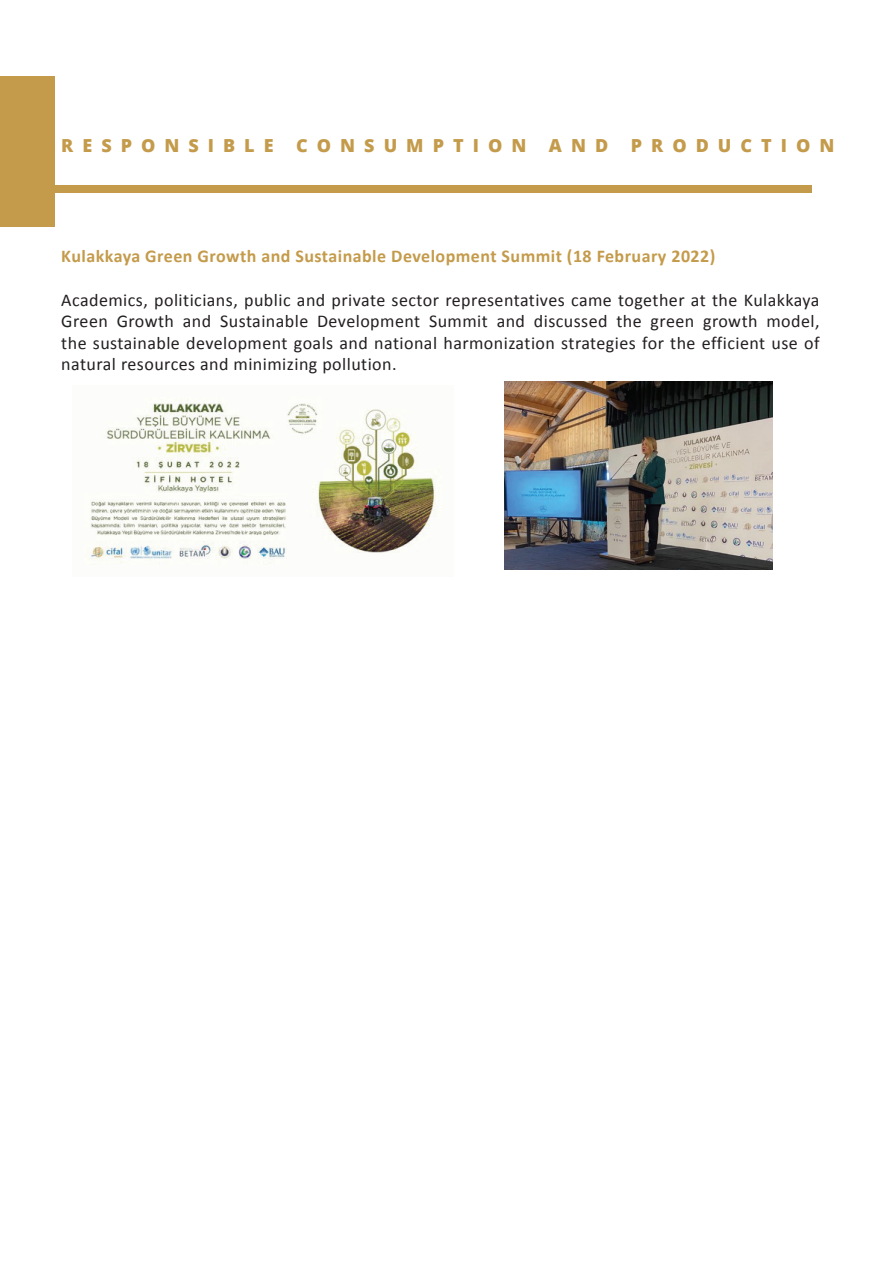
<style>
.page{position:relative;width:893px;height:1263px;background:#fff}
.page>*{position:absolute;margin:0;border:0;box-sizing:border-box;transform-origin:0 0}
.t1{font:18px/21.6px "Calibri";letter-spacing:.025em;color:#231f20;text-align:justify}
.t2{font:700 18px "Calibri";letter-spacing:.025em;color:#c49b4b}
.t3{font:800 18px "Open Sans";letter-spacing:.5em;color:#c49b4b}
</style>
<div class="page">
<div style="left:54px;top:185px;width:758px;height:7px;background:#c49b4b"></div>
<div style="left:0;top:77px;width:54px;height:150px;background:#c49b4b"></div>
<img style="left:84px;top:397px;width:358px;height:168px">
<img style="left:505px;top:382px;width:268px;height:188px">
<p class="t3" style="left:61px;top:132px;width:214px">RESPONSIBLE</p>
<p class="t3" style="left:296px;top:132px;width:232px">CONSUMPTION</p>
<p class="t3" style="left:549px;top:132px;width:61px">AND</p>
<p class="t3" style="left:631px;top:132px;width:205px">PRODUCTION</p>
<p class="t2" style="left:61px;top:244px;width:656px">Kulakkaya Green Growth and Sustainable Development Summit (18 February 2022)</p>
<p class="t1" style="left:61px;top:288px;width:760px">Academics, politicians, public and private sector representatives came together at the Kulakkaya Green Growth and Sustainable Development Summit and discussed the green growth model, the sustainable development goals and national harmonization strategies for the efficient use of natural resources and minimizing pollution.</p>
</div>
